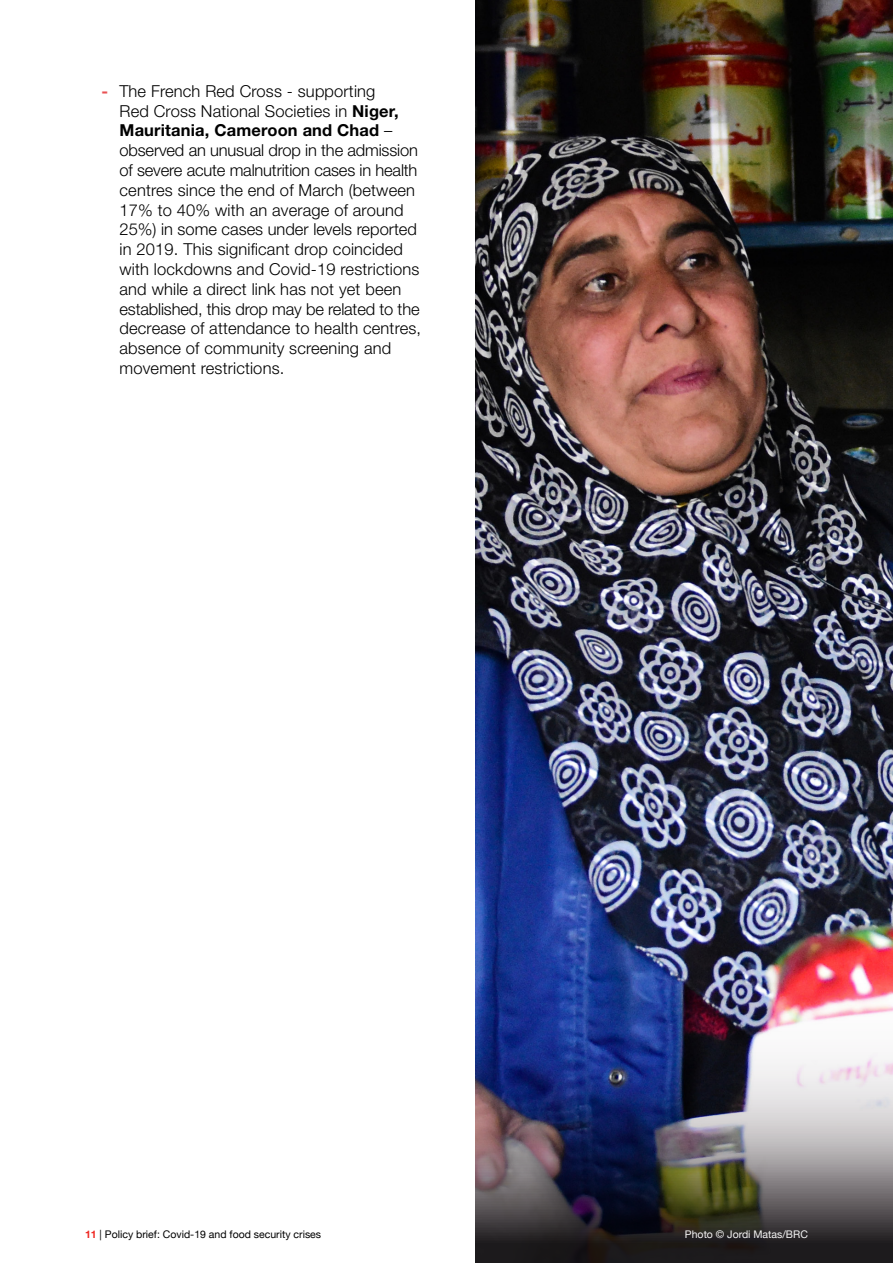
<style>
.page{position:relative;width:893px;height:1263px;background:#fff}
.page>*{position:absolute;margin:0;border:0;box-sizing:border-box;transform-origin:0 0}
.t1{font:300 16.5px/19.8px "Helvetica Neue LT Pro";letter-spacing:.01em;color:#000}
.t2{font:10.5px "Helvetica Neue";color:#000}
.t3{font:10.5px "Helvetica Neue";color:#f6f6f6}
.s1{font-weight:700;color:#e95153}
.s2{font-weight:700}
.s3{font-family:"Helvetica Neue LT Pro";font-weight:700;color:#ee2a24}
</style>
<div class="page">
<img style="left:475px;top:0;width:418px;height:983px">
<img style="left:475px;top:983px;width:418px;height:280px">
<p class="t1" style="left:120px;top:81px;width:303px;text-indent:-18px"><span class="s1">-</span> The French Red Cross - supporting<br>Red Cross National Societies in <span class="s2">Niger, Mauritania, Cameroon and Chad</span> – observed an unusual drop in the admission of severe acute malnutrition cases in health centres since the end of March (between 17% to 40% with an average of around 25%) in some cases under levels reported in 2019. This significant drop coincided with lockdowns and Covid-19 restrictions and while a direct link has not yet been established, this drop may be related to the decrease of attendance to health centres, absence of community screening and movement restrictions.</p>
<p class="t2" style="left:85px;top:1226px;width:238px"><span class="s3">11</span> | Policy brief: Covid-19 and food security crises</p>
<p class="t3" style="left:685px;top:1227px;width:124px">Photo © Jordi Matas/BRC</p>
</div>
